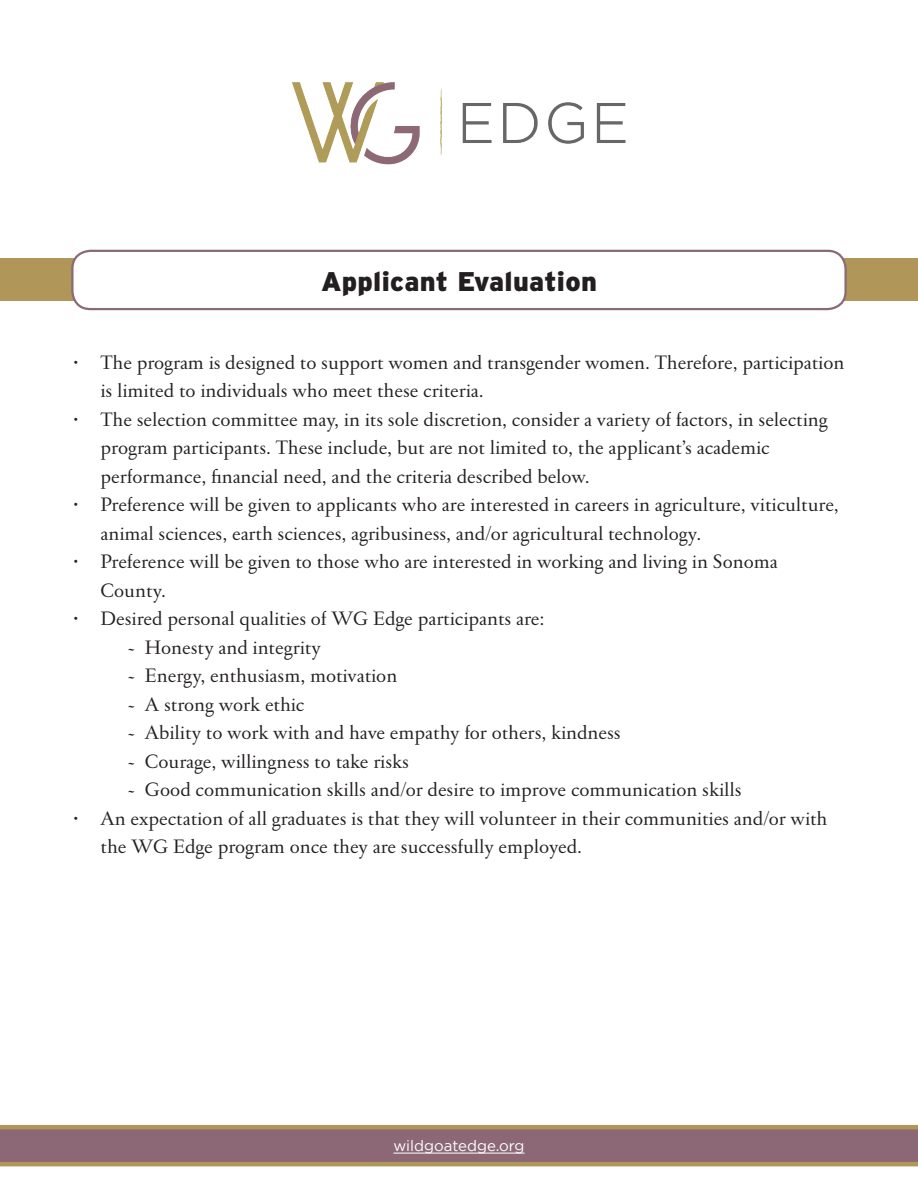
<style>
.page{position:relative;width:918px;height:1188px;background:#fff}
.page>*{position:absolute;margin:0;border:0;box-sizing:border-box;transform-origin:0 0}
.t1{font:900 27px "Interstate";letter-spacing:.01em;color:#231f20}
.t2{font:21px/28.5px "Garamond FB Text";color:#231f20}
.t3{font:15px "Gotham";color:#fff}
</style>
<div class="page">
<div style="left:834px;top:259px;width:84px;height:42px;background:#b09658"></div>
<div style="left:0;top:259px;width:104px;height:42px;background:#b09658"></div>
<div style="left:72px;top:251px;width:774px;height:58px;background:#fff;border-radius:18px"></div>
<div style="left:71px;top:250px;width:776px;height:60px;border:2px solid #8b6a77;border-radius:18px"></div>
<img style="left:292px;top:82px;width:334px;height:83px">
<svg style="left:0;top:1125px;width:918px;height:41px;background:#93716f"></svg>
<hr style="left:393px;top:1153px;width:132px;height:1px;background:#fff">
<p class="t1" style="left:321px;top:266px;width:277px">Applicant Evaluation</p>
<p class="t2" style="left:101px;top:350px;width:745px;text-indent:-27px">• The program is designed to support women and transgender women. Therefore, participation is limited to individuals who meet these criteria.</p>
<p class="t2" style="left:101px;top:407px;width:729px;text-indent:-27px">• The selection committee may, in its sole discretion, consider a variety of factors, in selecting program participants. These include, but are not limited to, the applicant’s academic performance, financial need, and the criteria described below.</p>
<p class="t2" style="left:101px;top:492px;width:740px;text-indent:-27px">• Preference will be given to applicants who are interested in careers in agriculture, viticulture, animal sciences, earth sciences, agribusiness, and/or agricultural technology.</p>
<p class="t2" style="left:101px;top:549px;width:679px;text-indent:-27px">• Preference will be given to those who are interested in working and living in Sonoma<br>County.</p>
<p class="t2" style="left:74px;top:606px;width:473px">• Desired personal qualities of WG Edge participants are:</p>
<p class="t2" style="left:128px;top:635px;width:195px">~ Honesty and integrity</p>
<p class="t2" style="left:128px;top:663px;width:271px">~ Energy, enthusiasm, motivation</p>
<p class="t2" style="left:128px;top:692px;width:178px">~ A strong work ethic</p>
<p class="t2" style="left:128px;top:720px;width:495px">~ Ability to work with and have empathy for others, kindness</p>
<p class="t2" style="left:128px;top:749px;width:283px">~ Courage, willingness to take risks</p>
<p class="t2" style="left:128px;top:777px;width:615px">~ Good communication skills and/or desire to improve communication skills</p>
<p class="t2" style="left:101px;top:806px;width:728px;text-indent:-27px">• An expectation of all graduates is that they will volunteer in their communities and/or with the WG Edge program once they are successfully employed.</p>
<p class="t3" style="left:393px;top:1137px;width:133px">wildgoatedge.org</p>
</div>
